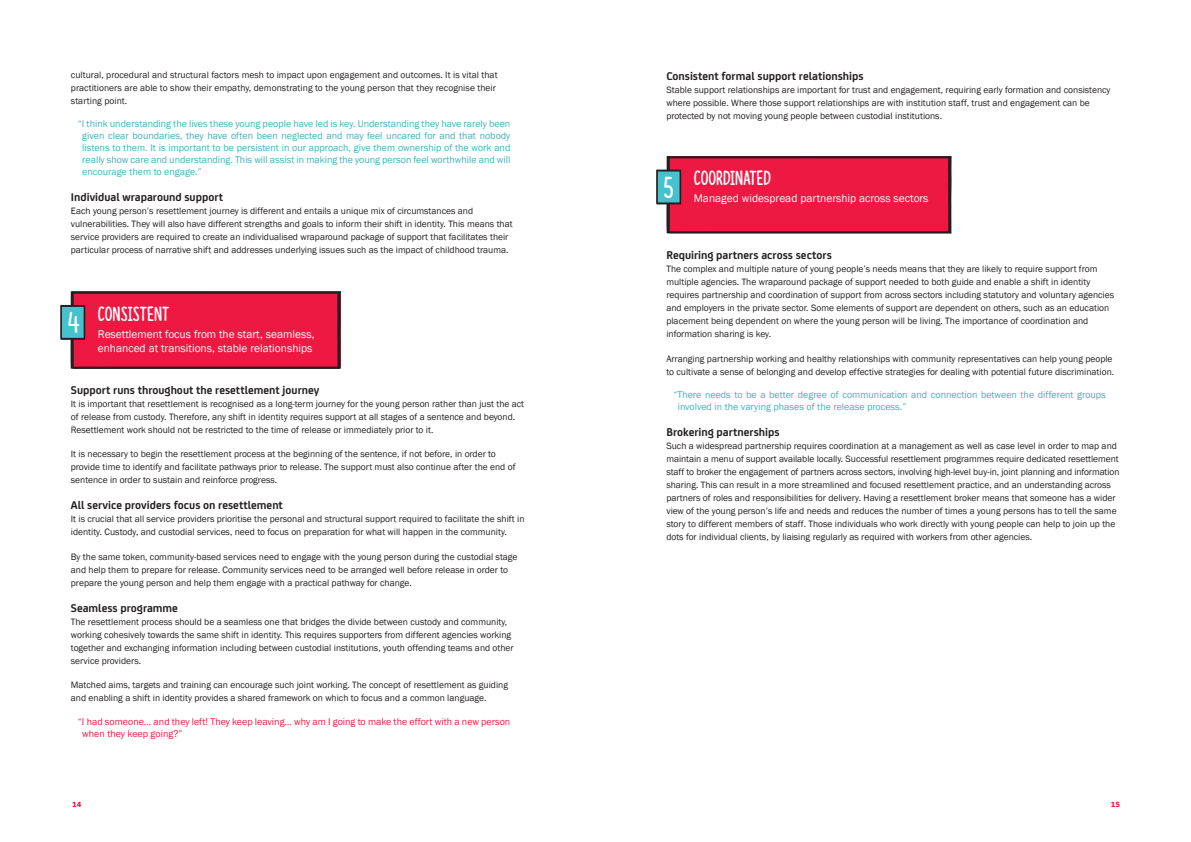
<style>
.page{position:relative;width:1191px;height:842px;background:#fff}
.page>*{position:absolute;margin:0;border:0;box-sizing:border-box;transform-origin:0 0}
.t1{font:30.2px "Lazingonasunnyafternoon";color:#fff}
.t2{font:20.7px "Lazingonasunnyafternoon";color:#fff}
.sub_sub_head{font:700 12px "FS Joey";color:#231f20}
.t3{font:11.4px/13.7px "Franklin Gothic";color:#fff}
.New_Quotes{font:10px/12px "Franklin Gothic";color:#3fb2ba}
.New_Quotes-2{font:10px/12px "Franklin Gothic";color:#ed1943}
.body_copy_franklin_g{font:9.5px/13px "Franklin Gothic";color:#231f20}
.t4{font:800 8px "FS Joey";color:#ed1943}
</style>
<div class="page">
<svg style="left:656px;top:156px;width:296px;height:78px;background:#d82449"></svg>
<svg style="left:60px;top:291px;width:281px;height:78px;background:#d72348"></svg>
<p class="body_copy_franklin_g" style="left:71px;top:68px;width:428px">cultural, procedural and structural factors mesh to impact upon engagement and outcomes. It is vital that practitioners are able to show their empathy, demonstrating to the young person that they recognise their starting point.</p>
<p class="New_Quotes" style="left:82px;top:118px;width:430px;text-align:justify;text-indent:-4px">“I think understanding the lives these young people have led is key. Understanding they have rarely been given clear boundaries, they have often been neglected and may feel uncared for and that nobody listens to them. It is important to be persistent in our approach, give them ownership of the work and really show care and understanding. This will assist in making the young person feel worthwhile and will encourage them to engage.”</p>
<p class="sub_sub_head" style="left:71px;top:188px;width:154px">Individual wraparound support</p>
<p class="body_copy_franklin_g" style="left:71px;top:205px;width:443px">Each young person’s resettlement journey is different and entails a unique mix of circumstances and vulnerabilities. They will also have different strengths and goals to inform their shift in identity. This means that service providers are required to create an individualised wraparound package of support that facilitates their particular process of narrative shift and addresses underlying issues such as the impact of childhood trauma.</p>
<h1 class="t1" style="left:68px;top:305px;width:13px">4</h1>
<h2 class="t2" style="left:98px;top:301px;width:73px">CONSISTENT</h2>
<p class="t3" style="left:98px;top:327px;width:218px">Resettlement focus from the start, seamless, enhanced at transitions, stable relationships</p>
<p class="sub_sub_head" style="left:71px;top:381px;width:250px">Support runs throughout the resettlement journey</p>
<p class="body_copy_franklin_g" style="left:71px;top:397px;width:455px">It is important that resettlement is recognised as a long-term journey for the young person rather than just the act of release from custody. Therefore, any shift in identity requires support at all stages of a sentence and beyond.<br>Resettlement work should not be restricted to the time of release or immediately prior to it.</p>
<p class="body_copy_franklin_g" style="left:71px;top:447px;width:446px">It is necessary to begin the resettlement process at the beginning of the sentence, if not before, in order to provide time to identify and facilitate pathways prior to release. The support must also continue after the end of sentence in order to sustain and reinforce progress.</p>
<p class="sub_sub_head" style="left:71px;top:496px;width:214px">All service providers focus on resettlement</p>
<p class="body_copy_franklin_g" style="left:71px;top:513px;width:455px">It is crucial that all service providers prioritise the personal and structural support required to facilitate the shift in identity. Custody, and custodial services, need to focus on preparation for what will happen in the community.</p>
<p class="body_copy_franklin_g" style="left:71px;top:550px;width:448px">By the same token, community-based services need to engage with the young person during the custodial stage and help them to prepare for release. Community services need to be arranged well before release in order to prepare the young person and help them engage with a practical pathway for change.</p>
<p class="sub_sub_head" style="left:71px;top:599px;width:109px">Seamless programme</p>
<p class="body_copy_franklin_g" style="left:71px;top:615px;width:444px">The resettlement process should be a seamless one that bridges the divide between custody and community, working cohesively towards the same shift in identity. This requires supporters from different agencies working together and exchanging information including between custodial institutions, youth offending teams and other service providers.</p>
<p class="body_copy_franklin_g" style="left:71px;top:679px;width:439px">Matched aims, targets and training can encourage such joint working. The concept of resettlement as guiding and enabling a shift in identity provides a shared framework on which to focus and a common language.</p>
<p class="New_Quotes-2" style="left:82px;top:715px;width:430px;text-indent:-4px">“I had someone… and they left! They keep leaving… why am I going to make the effort with a new person when they keep going?”</p>
<p class="sub_sub_head" style="left:666px;top:67px;width:199px">Consistent formal support relationships</p>
<p class="body_copy_franklin_g" style="left:666px;top:83px;width:445px">Stable support relationships are important for trust and engagement, requiring early formation and consistency where possible. Where those support relationships are with institution staff, trust and engagement can be protected by not moving young people between custodial institutions.</p>
<h1 class="t1" style="left:664px;top:169px;width:11px">5</h1>
<h2 class="t2" style="left:693px;top:166px;width:79px">COORDINATED</h2>
<p class="t3" style="left:693px;top:192px;width:236px">Managed widespread partnership across sectors</p>
<p class="sub_sub_head" style="left:666px;top:246px;width:167px">Requiring partners across sectors</p>
<p class="body_copy_franklin_g" style="left:666px;top:263px;width:449px">The complex and multiple nature of young people’s needs means that they are likely to require support from multiple agencies. The wraparound package of support needed to both guide and enable a shift in identity requires partnership and coordination of support from across sectors including statutory and voluntary agencies and employers in the private sector. Some elements of support are dependent on others, such as an education placement being dependent on where the young person will be living. The importance of coordination and information sharing is key.</p>
<p class="body_copy_franklin_g" style="left:666px;top:352px;width:449px">Arranging partnership working and healthy relationships with community representatives can help young people to cultivate a sense of belonging and develop effective strategies for dealing with potential future discrimination.</p>
<p class="New_Quotes" style="left:677px;top:389px;width:430px;text-indent:-4px">“There needs to be a better degree of communication and connection between the different groups involved in the varying phases of the release process.”</p>
<p class="sub_sub_head" style="left:666px;top:423px;width:115px">Brokering partnerships</p>
<p class="body_copy_franklin_g" style="left:666px;top:440px;width:455px">Such a widespread partnership requires coordination at a management as well as case level in order to map and maintain a menu of support available locally. Successful resettlement programmes require dedicated resettlement staff to broker the engagement of partners across sectors, involving high-level buy-in, joint planning and information sharing. This can result in a more streamlined and focused resettlement practice, and an understanding across partners of roles and responsibilities for delivery. Having a resettlement broker means that someone has a wider view of the young person’s life and needs and reduces the number of times a young persons has to tell the same story to different members of staff. Those individuals who work directly with young people can help to join up the dots for individual clients, by liaising regularly as required with workers from other agencies.</p>
<p class="t4" style="left:72px;top:798px;width:11px">14</p>
<p class="t4" style="left:1110px;top:798px;width:11px">15</p>
</div>
